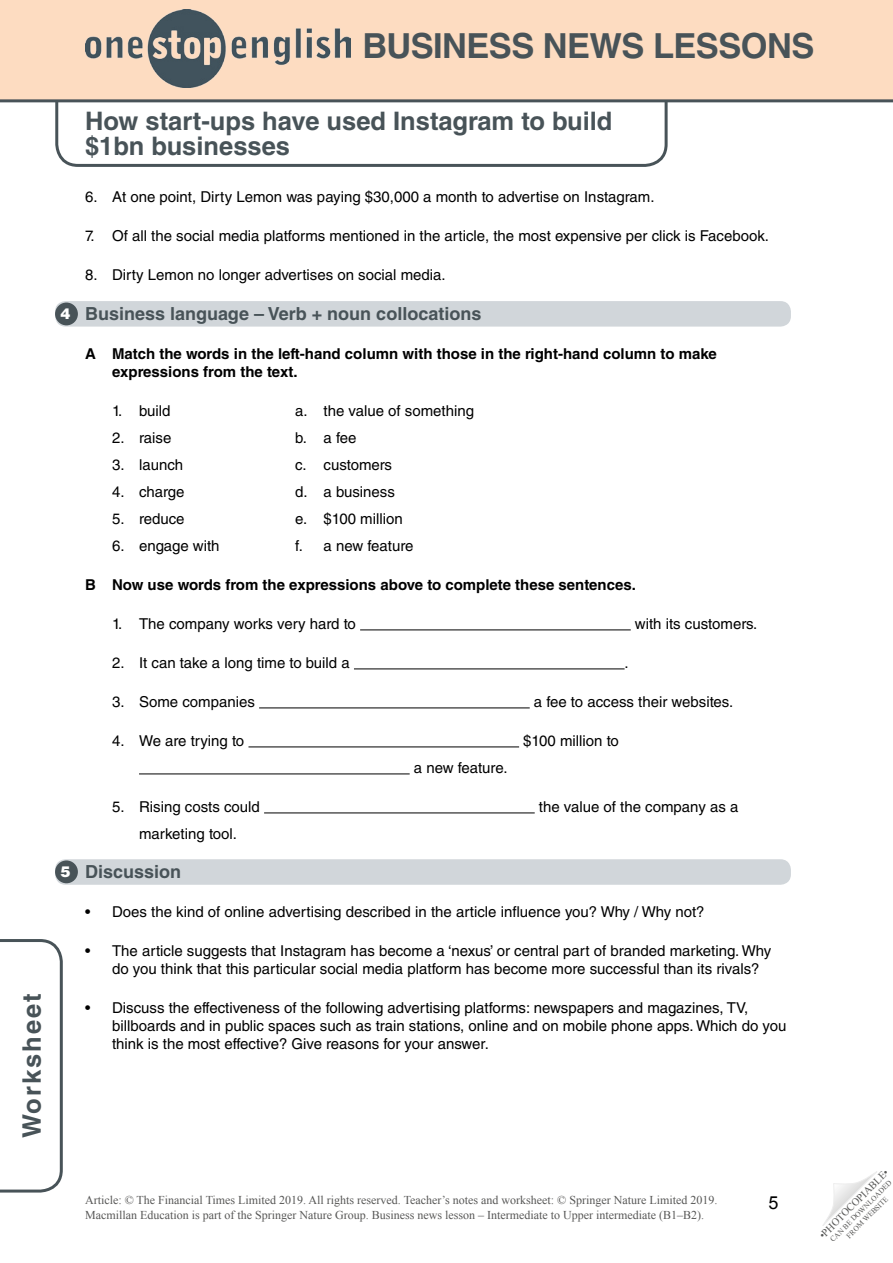
<style>
.page{position:relative;width:893px;height:1263px;background:#fff}
.page>*{position:absolute;margin:0;border:0;box-sizing:border-box;transform-origin:0 0}
.t1{font:700 34.5px "Helvetica LT Std";letter-spacing:-.015em;color:#485358}
.Article_Subtitle{font:700 25.5px/25.5px "Helvetica LT Std";color:#485358}
.Article_Subtitle-2{font:700 25.5px "Helvetica LT Std";letter-spacing:.08em;color:#485358}
.WS__Exercise_title{font:700 18px "Helvetica LT Std";color:#485358}
.t2{font:18px "Arial";color:#000}
.WS__Rubric_sub_numbe{font:15px/18px "Helvetica LT Std";color:#000}
.WS__Body_-_rubric{font:700 15px/18px "Helvetica LT Std";color:#000}
.t3{font:900 15px "Helvetica LT Std";color:#fff}
.t4{font:12px/14.4px "Times New Roman";color:#575756}
.t5{font:10.5px "Times New Roman";color:#575756}
.t6{font:7.5px/9px "Times New Roman";color:#575756;text-align:center}
</style>
<div class="page">
<svg style="left:54px;top:102px;width:615px;height:65px"></svg>
<svg style="left:822px;top:1171px;width:55px;height:55px"></svg>
<div style="left:0;top:0;width:893px;height:101px;background:#fddcc1"></div>
<hr style="left:0;top:99px;width:893px;height:3px;background:#485358">
<img style="left:86px;top:10px;width:265px;height:78px">
<svg style="left:0;top:939px;width:63px;height:254px"></svg>
<div style="left:55px;top:301px;width:736px;height:26px;background:#d1d6da;border-radius:10px"></div>
<div style="left:55px;top:859px;width:736px;height:26px;background:#d1d6da;border-radius:10px"></div>
<hr style="left:360px;top:629px;width:271px;height:1px;background:#000">
<hr style="left:354px;top:668px;width:271px;height:1px;background:#000">
<hr style="left:259px;top:707px;width:271px;height:1px;background:#000">
<hr style="left:248px;top:746px;width:271px;height:1px;background:#000">
<hr style="left:139px;top:773px;width:271px;height:1px;background:#000">
<hr style="left:264px;top:812px;width:271px;height:1px;background:#000">
<div style="left:55px;top:303px;width:23px;height:22px;background:#485358;border-radius:50%"></div>
<div style="left:55px;top:860px;width:23px;height:23px;background:#485358;border-radius:50%"></div>
<h1 class="t1" style="left:362px;top:25px;width:453px">BUSINESS NEWS LESSONS</h1>
<h2 class="Article_Subtitle-2" style="left:16px;top:1138px;width:146px;rotate:-90deg">Worksheet</h2>
<p class="t3" style="left:61px;top:304px;width:12px">4</p>
<p class="t3" style="left:61px;top:862px;width:12px">5</p>
<p class="Article_Subtitle" style="left:85px;top:107px;width:529px">How start-ups have used Instagram to build $1bn businesses</p>
<p class="WS__Rubric_sub_numbe" style="left:85px;top:188px;width:571px">6. At one point, Dirty Lemon was paying $30,000 a month to advertise on Instagram.</p>
<p class="WS__Rubric_sub_numbe" style="left:85px;top:227px;width:686px">7. Of all the social media platforms mentioned in the article, the most expensive per click is Facebook.</p>
<p class="WS__Rubric_sub_numbe" style="left:85px;top:266px;width:362px">8. Dirty Lemon no longer advertises on social media.</p>
<p class="WS__Exercise_title" style="left:85px;top:302px;width:398px">Business language – Verb + noun collocations</p>
<p class="WS__Body_-_rubric" style="left:112px;top:344px;width:606px;text-indent:-27px">A Match the words in the left-hand column with those in the right-hand column to make expressions from the text.</p>
<p class="WS__Rubric_sub_numbe" style="left:112px;top:401px;width:60px">1. build</p>
<p class="WS__Rubric_sub_numbe" style="left:295px;top:401px;width:181px">a. the value of something</p>
<p class="WS__Rubric_sub_numbe" style="left:112px;top:428px;width:61px">2. raise</p>
<p class="WS__Rubric_sub_numbe" style="left:295px;top:428px;width:63px">b. a fee</p>
<p class="WS__Rubric_sub_numbe" style="left:112px;top:455px;width:73px">3. launch</p>
<p class="WS__Rubric_sub_numbe" style="left:295px;top:455px;width:99px">c. customers</p>
<p class="WS__Rubric_sub_numbe" style="left:112px;top:482px;width:74px">4. charge</p>
<p class="WS__Rubric_sub_numbe" style="left:295px;top:482px;width:101px">d. a business</p>
<p class="WS__Rubric_sub_numbe" style="left:112px;top:509px;width:74px">5. reduce</p>
<p class="WS__Rubric_sub_numbe" style="left:295px;top:509px;width:109px">e. $100 million</p>
<p class="WS__Rubric_sub_numbe" style="left:112px;top:536px;width:109px">6. engage with</p>
<p class="WS__Rubric_sub_numbe" style="left:295px;top:536px;width:120px">f. a new feature</p>
<p class="WS__Body_-_rubric" style="left:85px;top:575px;width:552px">B Now use words from the expressions above to complete these sentences.</p>
<p class="WS__Rubric_sub_numbe" style="left:112px;top:614px;width:245px">1. The company works very hard to</p>
<p class="WS__Rubric_sub_numbe" style="left:635px;top:614px;width:124px">with its customers.</p>
<p class="WS__Rubric_sub_numbe" style="left:112px;top:653px;width:239px">2. It can take a long time to build a</p>
<p class="WS__Rubric_sub_numbe" style="left:625px;top:653px;width:6px">.</p>
<p class="WS__Rubric_sub_numbe" style="left:112px;top:692px;width:144px">3. Some companies</p>
<p class="WS__Rubric_sub_numbe" style="left:534px;top:692px;width:201px">a fee to access their websites.</p>
<p class="WS__Rubric_sub_numbe" style="left:112px;top:731px;width:134px">4. We are trying to</p>
<p class="WS__Rubric_sub_numbe" style="left:523px;top:731px;width:97px">$100 million to</p>
<p class="WS__Rubric_sub_numbe" style="left:414px;top:758px;width:95px">a new feature.</p>
<p class="WS__Rubric_sub_numbe" style="left:112px;top:797px;width:149px">5. Rising costs could</p>
<p class="WS__Rubric_sub_numbe" style="left:539px;top:797px;width:201px">the value of the company as a</p>
<p class="WS__Rubric_sub_numbe" style="left:139px;top:824px;width:99px">marketing tool.</p>
<p class="WS__Exercise_title" style="left:85px;top:860px;width:98px">Discussion</p>
<p class="WS__Rubric_sub_numbe" style="left:85px;top:902px;width:621px">• Does the kind of online advertising described in the article influence you? Why / Why not?</p>
<p class="WS__Rubric_sub_numbe" style="left:112px;top:941px;width:661px;text-indent:-27px">• The article suggests that Instagram has become a ‘nexus’ or central part of branded marketing. Why do you think that this particular social media platform has become more successful than its rivals?</p>
<p class="WS__Rubric_sub_numbe" style="left:112px;top:998px;width:676px;text-indent:-27px">• Discuss the effectiveness of the following advertising platforms: newspapers and magazines, TV, billboards and in public spaces such as train stations, online and on mobile phone apps. Which do you think is the most effective? Give reasons for your answer.</p>
<p class="t4" style="left:85px;top:1193px;width:634px">Article: © The Financial Times Limited 2019. All rights reserved. Teacher’s notes and worksheet: © Springer Nature Limited 2019.<br>Macmillan Education is part of the Springer Nature Group. Business news lesson – Intermediate to Upper intermediate (B1–B2).</p>
<p class="t2" style="left:769px;top:1191px;width:12px">5</p>
<p class="t5" style="left:816px;top:1232px;width:95px;rotate:-45deg">•PHOTOCOPIABLE•</p>
<p class="t6" style="left:828px;top:1237px;width:85px;rotate:-45deg">CAN BE DOWNLOADED<br>FROM WEBSITE</p>
</div>
